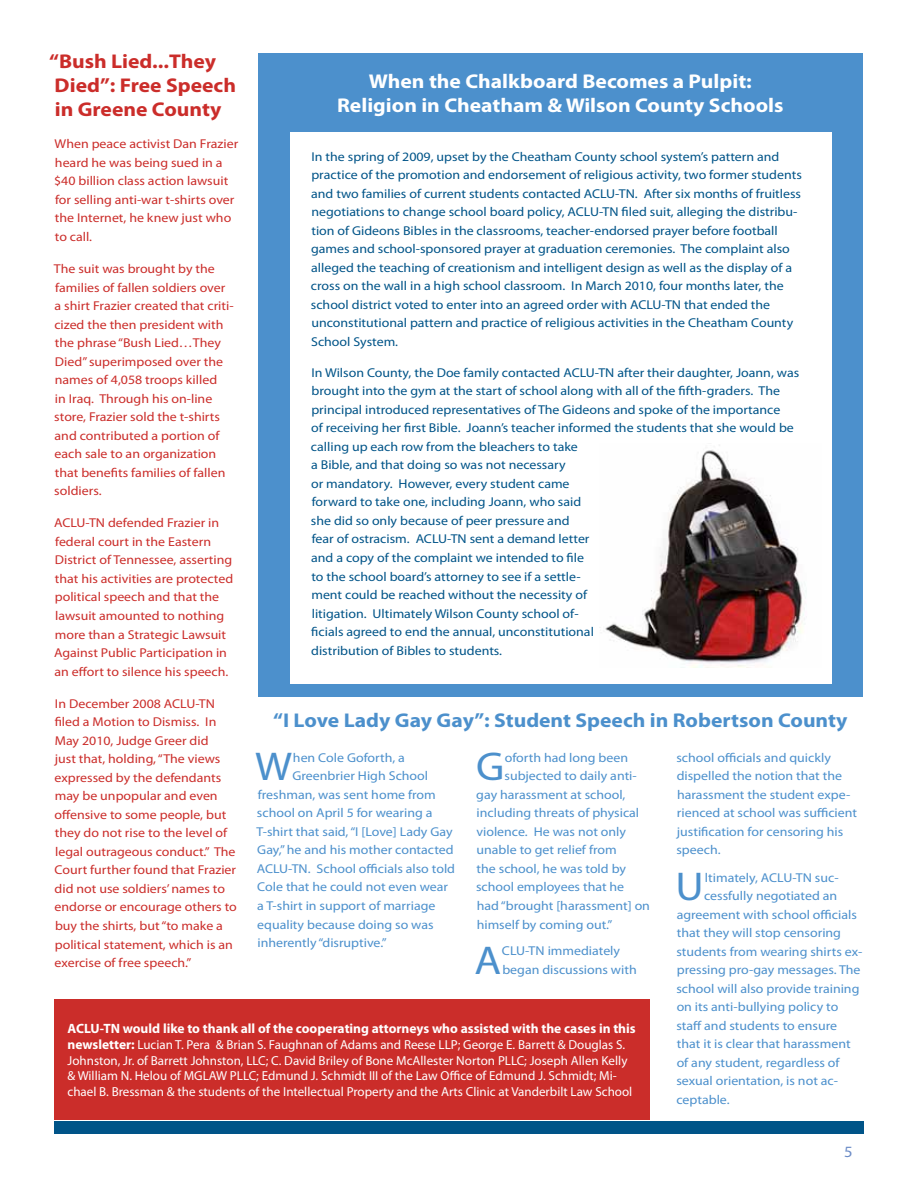
<style>
.page{position:relative;width:918px;height:1188px;background:#fff}
.page>*{position:absolute;margin:0;border:0;box-sizing:border-box;transform-origin:0 0}
.t1{font:40.35px "Myriad Pro";color:#4c90cc;scale:1.08 1}
.t2{font:700 19.95px/24px "Myriad Pro";color:#fff;text-align:center;scale:1.08 1}
.t3{font:700 19.95px "Myriad Pro";color:#4c90cc;scale:1.08 1}
.t4{font:700 19.95px/24px "Myriad Pro";color:#cb2d2a;scale:1.08 1}
.t5{font:15.75px "Myriad Pro";color:#6c8cc7;scale:1.06 1}
.t6{font:700 13.5px "Myriad Pro";color:#fff}
.t7{font:13.05px/15.6px "Myriad Pro";color:#fff}
.t8{font:12.9px/18.6px "Myriad Pro";color:#005488;scale:1.08 1}
.t9{font:12.9px/18.6px "Myriad Pro";color:#cb2d2a;scale:1.08 1}
.t10{font:12.9px/18.6px "Myriad Pro";color:#4c90cc;scale:1.08 1}
.s1{font-weight:700;font-size:13.5px}
</style>
<div class="page">
<div style="left:54px;top:1121px;width:810px;height:12px;background:#005488"></div>
<div style="left:258px;top:53px;width:604px;height:644px;background:#4c90cc"></div>
<div style="left:290px;top:132px;width:541px;height:552px;background:#fff"></div>
<div style="left:54px;top:999px;width:595px;height:120px;background:#cb2d2a"></div>
<img style="left:605px;top:445px;width:202px;height:223px">
<h2 class="t4" style="left:49px;top:49px;width:174px">“Bush Lied...They<br>Died”: Free Speech in Greene County</h2>
<p class="t9" style="left:54px;top:134px;width:172px">When peace activist Dan Frazier heard he was being sued in a $40 billion class action lawsuit for selling anti-war t-shirts over the Internet, he knew just who to call.</p>
<p class="t9" style="left:54px;top:259px;width:168px">The suit was brought by the families of fallen soldiers over a shirt Frazier created that criti&shy;cized the then president with the phrase “Bush Lied…They<br>Died” superimposed over the names of 4,058 troops killed<br>in Iraq. Through his on-line store, Frazier sold the t-shirts and contributed a portion of each sale to an organization that benefits families of fallen soldiers.</p>
<p class="t9" style="left:54px;top:514px;width:167px">ACLU-TN defended Frazier in federal court in the Eastern<br>District of Tennessee, asserting that his activities are protected political speech and that the lawsuit amounted to nothing more than a Strategic Lawsuit<br>Against Public Participation in an effort to silence his speech.</p>
<p class="t9" style="left:55px;top:694px;width:170px">In December 2008 ACLU-TN filed a Motion to Dismiss. In<br>May 2010, Judge Greer did<br>just that, holding, “The views expressed by the defendants may be unpopular and even offensive to some people, but they do not rise to the level of legal outrageous conduct.” The<br>Court further found that Frazier did not use soldiers’ names to endorse or encourage others to buy the shirts, but “to make a political statement, which is an exercise of free speech.”</p>
<h2 class="t2" style="left:337px;top:68px;width:415px">When the Chalkboard Becomes a Pulpit:<br>Religion in Cheatham &amp; Wilson County Schools</h2>
<p class="t8" style="left:311px;top:147px;width:456px">In the spring of 2009, upset by the Cheatham County school system’s pattern and practice of the promotion and endorsement of religious activity, two former students and two families of current students contacted ACLU-TN. After six months of fruitless negotiations to change school board policy, ACLU-TN filed suit, alleging the distribu&shy;tion of Gideons Bibles in the classrooms, teacher-endorsed prayer before football games and school-sponsored prayer at graduation ceremonies. The complaint also alleged the teaching of creationism and intelligent design as well as the display of a cross on the wall in a high school classroom. In March 2010, four months later, the school district voted to enter into an agreed order with ACLU-TN that ended the unconstitutional pattern and practice of religious activities in the Cheatham County School System.</p>
<p class="t8" style="left:311px;top:363px;width:454px">In Wilson County, the Doe family contacted ACLU-TN after their daughter, Joann, was brought into the gym at the start of school along with all of the fifth-graders. The principal introduced representatives of The Gideons and spoke of the importance<br>of receiving her first Bible. Joann’s teacher informed the students that she would be calling up each row from the bleachers to take<br>a Bible, and that doing so was not necessary<br>or mandatory. However, every student came<br>forward to take one, including Joann, who said<br>she did so only because of peer pressure and<br>fear of ostracism. ACLU-TN sent a demand letter<br>and a copy of the complaint we intended to file<br>to the school board’s attorney to see if a settle-<br>ment could be reached without the necessity of<br>litigation. Ultimately Wilson County school of-<br>ficials agreed to end the annual, unconstitutional<br>distribution of Bibles to students.</p>
<h2 class="t3" style="left:273px;top:708px;width:533px">“I Love Lady Gay Gay”: Student Speech in Robertson County</h2>
<p class="t10" style="left:676px;top:748px;width:169px">school officials and quickly dispelled the notion that the harassment the student expe&shy;rienced at school was sufficient justification for censoring his speech.</p>
<h1 class="t1" style="left:676px;top:862px;width:28px">U</h1>
<p class="t10" style="left:705px;top:868px;width:125px">ltimately, ACLU-TN suc-</p>
<h1 class="t1" style="left:255px;top:742px;width:36px">W</h1>
<p class="t10" style="left:293px;top:748px;width:105px">hen Cole Goforth, a</p>
<h1 class="t1" style="left:476px;top:742px;width:28px">G</h1>
<p class="t10" style="left:505px;top:748px;width:116px">oforth had long been</p>
<p class="t10" style="left:293px;top:766px;width:127px">Greenbrier High School</p>
<p class="t10" style="left:258px;top:785px;width:166px">freshman, was sent home from</p>
<p class="t10" style="left:257px;top:803px;width:164px">school on April 5 for wearing a</p>
<p class="t10" style="left:257px;top:822px;width:183px">T-shirt that said, “I [Love] Lady Gay</p>
<p class="t10" style="left:257px;top:841px;width:183px">Gay,” he and his mother contacted</p>
<p class="t10" style="left:257px;top:859px;width:185px">ACLU-TN. School officials also told</p>
<p class="t10" style="left:257px;top:878px;width:178px">Cole that he could not even wear</p>
<p class="t10" style="left:257px;top:896px;width:167px">a T-shirt in support of marriage</p>
<p class="t10" style="left:257px;top:915px;width:165px">equality because doing so was</p>
<p class="t10" style="left:258px;top:933px;width:121px">inherently “disruptive.”</p>
<p class="t10" style="left:505px;top:766px;width:124px">subjected to daily anti-</p>
<p class="t10" style="left:476px;top:785px;width:140px">gay harassment at school,</p>
<p class="t10" style="left:477px;top:803px;width:152px">including threats of physical</p>
<p class="t10" style="left:476px;top:822px;width:140px">violence. He was not only</p>
<p class="t10" style="left:477px;top:841px;width:131px">unable to get relief from</p>
<p class="t10" style="left:477px;top:859px;width:140px">the school, he was told by</p>
<p class="t10" style="left:476px;top:878px;width:139px">school employees that he</p>
<p class="t10" style="left:477px;top:896px;width:162px">had “brought [harassment] on</p>
<p class="t10" style="left:477px;top:915px;width:127px">himself by coming out.”</p>
<h1 class="t1" style="left:475px;top:935px;width:26px">A</h1>
<p class="t10" style="left:502px;top:941px;width:126px">CLU-TN immediately began discussions with</p>
<p class="t10" style="left:704px;top:886px;width:125px">cessfully negotiated an</p>
<p class="t10" style="left:677px;top:905px;width:168px">agreement with school officials</p>
<p class="t10" style="left:677px;top:923px;width:153px">that they will stop censoring</p>
<p class="t10" style="left:676px;top:942px;width:174px">students from wearing shirts ex-</p>
<p class="t10" style="left:677px;top:960px;width:172px">pressing pro-gay messages. The</p>
<p class="t10" style="left:676px;top:979px;width:171px">school will also provide training</p>
<p class="t10" style="left:677px;top:997px;width:151px">on its anti-bullying policy to</p>
<p class="t10" style="left:676px;top:1016px;width:150px">staff and students to ensure</p>
<p class="t10" style="left:677px;top:1034px;width:162px">that it is clear that harassment</p>
<p class="t10" style="left:677px;top:1053px;width:152px">of any student, regardless of</p>
<p class="t10" style="left:676px;top:1072px;width:151px">sexual orientation, is not ac-</p>
<p class="t10" style="left:676px;top:1090px;width:51px">ceptable.</p>
<p class="t6" style="left:68px;top:1019px;width:570px">ACLU-TN would like to thank all of the cooperating attorneys who assisted with the cases in this</p>
<p class="t7" style="left:68px;top:1037px;width:566px"><span class="s1">newsletter:</span> Lucian T. Pera &amp; Brian S. Faughnan of Adams and Reese LLP; George E. Barrett &amp; Douglas S.<br>Johnston, Jr. of Barrett Johnston, LLC; C. David Briley of Bone McAllester Norton PLLC; Joseph Allen Kelly &amp; William N. Helou of MGLAW PLLC; Edmund J. Schmidt III of the Law Office of Edmund J. Schmidt; Mi&shy;chael B. Bressman &amp; the students of the Intellectual Property and the Arts Clinic at Vanderbilt Law School</p>
<p class="t5" style="left:844px;top:1142px;width:10px">5</p>
</div>
